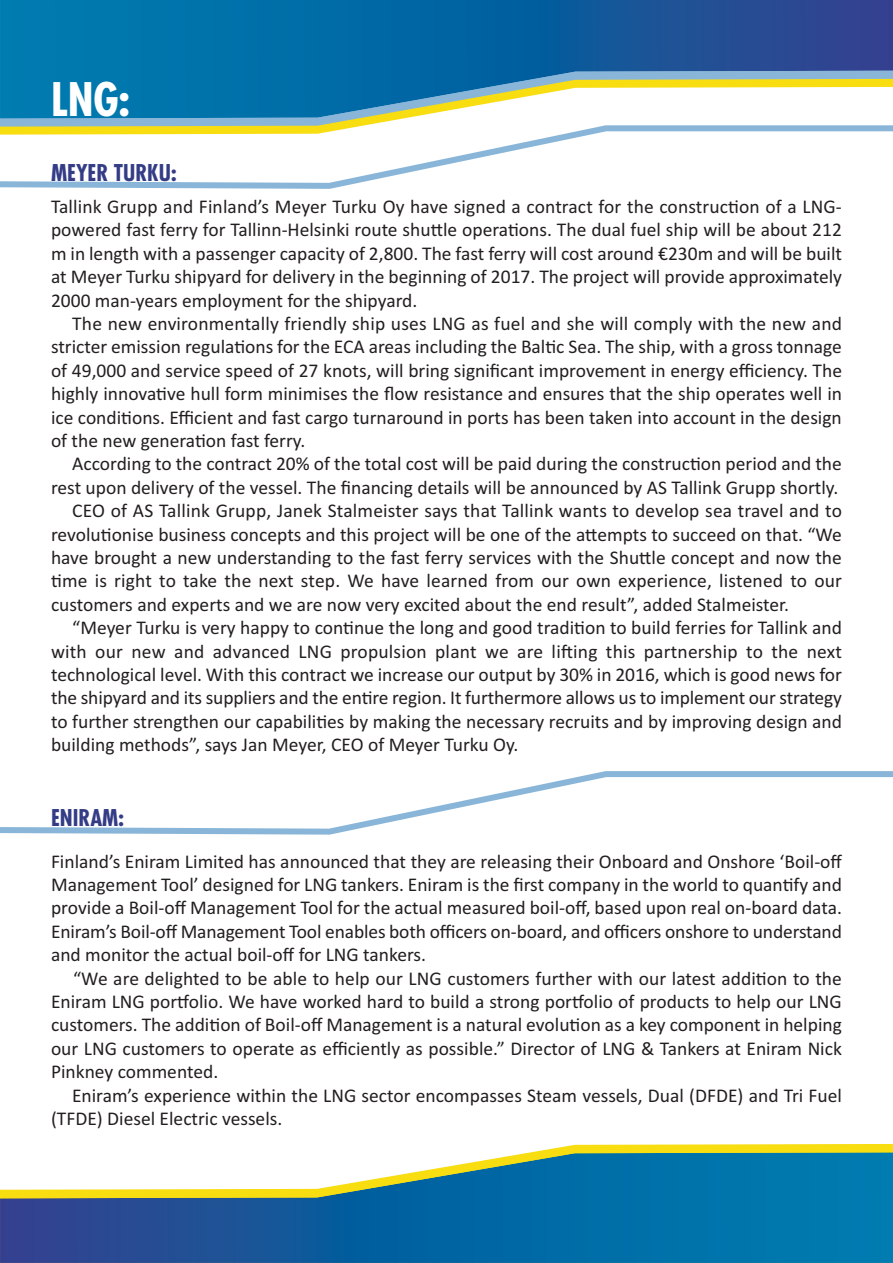
<style>
.page{position:relative;width:893px;height:1263px;background:#fff}
.page>*{position:absolute;margin:0;border:0;box-sizing:border-box;transform-origin:0 0}
.t1{font:700 condensed 45px "Futura";color:#fff}
.t2{font:700 condensed 22.5px "Futura";color:#343c86}
.t3{font:19.5px/23.4px "Calibri";color:#231f20;text-align:justify}
</style>
<div class="page">
<svg style="left:533px;top:1144px;width:360px;height:8px;background:#f8e02a"></svg>
<svg style="left:0;top:1152px;width:893px;height:111px"></svg>
<svg style="left:0;top:119px;width:400px;height:3px"></svg>
<svg style="left:0;top:0;width:893px;height:119px;background:#3680aa"></svg>
<svg style="left:0;top:122px;width:893px;height:67px"></svg>
<svg style="left:0;top:771px;width:893px;height:64px"></svg>
<h1 class="t1" style="left:51px;top:80px;width:80px">LNG:</h1>
<p class="t2" style="left:51px;top:162px;width:127px">MEYER TURKU:</p>
<p class="t3" style="left:51px;top:196px;width:792px">Tallink Grupp and Finland’s Meyer Turku Oy have signed a contract for the construction of a LNG&shy;powered fast ferry for Tallinn-Helsinki route shuttle operations. The dual fuel ship will be about 212 m in length with a passenger capacity of 2,800. The fast ferry will cost around €230m and will be built at Meyer Turku shipyard for delivery in the beginning of 2017. The project will provide approximately 2000 man-years employment for the shipyard.</p>
<p class="t3" style="left:51px;top:313px;width:792px;text-indent:21px">The new environmentally friendly ship uses LNG as fuel and she will comply with the new and stricter emission regulations for the ECA areas including the Baltic Sea. The ship, with a gross tonnage of 49,000 and service speed of 27 knots, will bring significant improvement in energy efficiency. The highly innovative hull form minimises the flow resistance and ensures that the ship operates well in ice conditions. Efficient and fast cargo turnaround in ports has been taken into account in the design of the new generation fast ferry.</p>
<p class="t3" style="left:72px;top:454px;width:771px">According to the contract 20% of the total cost will be paid during the construction period and the</p>
<p class="t3" style="left:51px;top:477px;width:789px">rest upon delivery of the vessel. The financing details will be announced by AS Tallink Grupp shortly.</p>
<p class="t3" style="left:72px;top:500px;width:771px">CEO of AS Tallink Grupp, Janek Stalmeister says that Tallink wants to develop sea travel and to</p>
<p class="t3" style="left:51px;top:524px;width:792px">revolutionise business concepts and this project will be one of the attempts to succeed on that. “We</p>
<p class="t3" style="left:51px;top:547px;width:792px">have brought a new understanding to the fast ferry services with the Shuttle concept and now the</p>
<p class="t3" style="left:51px;top:571px;width:792px">time is right to take the next step. We have learned from our own experience, listened to our</p>
<p class="t3" style="left:51px;top:594px;width:739px">customers and experts and we are now very excited about the end result”, added Stalmeister.</p>
<p class="t3" style="left:72px;top:617px;width:771px">“Meyer Turku is very happy to continue the long and good tradition to build ferries for Tallink and</p>
<p class="t3" style="left:51px;top:641px;width:792px">with our new and advanced LNG propulsion plant we are lifting this partnership to the next</p>
<p class="t3" style="left:51px;top:664px;width:792px">technological level. With this contract we increase our output by 30% in 2016, which is good news for</p>
<p class="t3" style="left:51px;top:688px;width:792px">the shipyard and its suppliers and the entire region. It furthermore allows us to implement our strategy</p>
<p class="t3" style="left:51px;top:711px;width:792px">to further strengthen our capabilities by making the necessary recruits and by improving design and</p>
<p class="t3" style="left:51px;top:734px;width:469px">building methods”, says Jan Meyer, CEO of Meyer Turku Oy.</p>
<p class="t2" style="left:51px;top:808px;width:74px">ENIRAM:</p>
<p class="t3" style="left:51px;top:851px;width:793px">Finland’s Eniram Limited has announced that they are releasing their Onboard and Onshore ‘Boil-off Management Tool’ designed for LNG tankers. Eniram is the first company in the world to quantify and provide a Boil-off Management Tool for the actual measured boil-off, based upon real on-board data.<br>Eniram’s Boil-off Management Tool enables both officers on-board, and officers onshore to understand and monitor the actual boil-off for LNG tankers.</p>
<p class="t3" style="left:51px;top:968px;width:792px;text-indent:22px">“We are delighted to be able to help our LNG customers further with our latest addition to the Eniram LNG portfolio. We have worked hard to build a strong portfolio of products to help our LNG customers. The addition of Boil-off Management is a natural evolution as a key component in helping our LNG customers to operate as efficiently as possible.” Director of LNG &amp; Tankers at Eniram Nick Pinkney commented.</p>
<p class="t3" style="left:51px;top:1085px;width:792px;text-indent:21px">Eniram’s experience within the LNG sector encompasses Steam vessels, Dual (DFDE) and Tri Fuel (TFDE) Diesel Electric vessels.</p>
</div>
